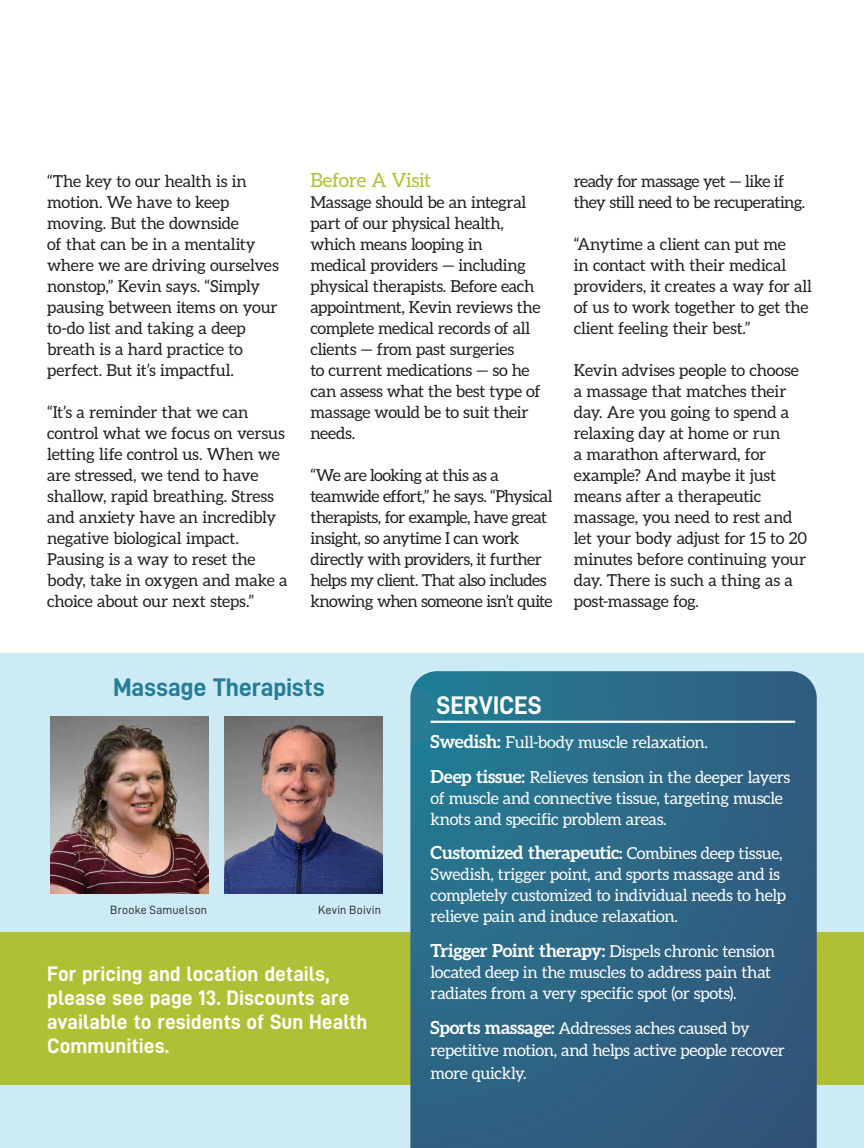
<style>
.page{position:relative;width:864px;height:1148px;background:#fff}
.page>*{position:absolute;margin:0;border:0;box-sizing:border-box;transform-origin:0 0}
.Body_Copy{font:25.5px "D DIN Bold";letter-spacing:-.01em;color:#277d96}
.Body_Copy-2{font:25.5px "D DIN Bold";letter-spacing:-.01em;color:#fff}
.Body_Copy-3{font:21px/24px "D DIN Bold";color:#fff}
.Body_Copy-4{font:19.5px "Aleo";letter-spacing:-.025em;color:#b0c036}
.Body_Copy-5{font:700 18px "Aleo";letter-spacing:-.015em;color:#fff}
.Body_Copy-6{font:16.5px/21px "Aleo";letter-spacing:-.02em;color:#231f20}
.Body_Copy-7{font:16.5px/21px "Aleo";letter-spacing:-.02em;color:#fff}
.t1{font:12px "D DIN";letter-spacing:.02em;color:#231f20}
.s1{font-weight:700;font-size:18px}
.s2{font-size:16.5px}
.s3{font-weight:400;font-size:16.5px}
</style>
<div class="page">
<div style="left:0;top:654px;width:864px;height:494px;background:#ccebf5"></div>
<div style="left:0;top:932px;width:864px;height:152px;background:#b0c036"></div>
<svg style="left:410px;top:671px;width:407px;height:477px;background:#2c6685"></svg>
<hr style="left:431px;top:720px;width:364px;height:3px;background:#fff">
<img style="left:224px;top:717px;width:158px;height:176px">
<img style="left:102px;top:717px;width:107px;height:176px">
<img style="left:0;top:716px;width:102px;height:369px">
<div style="left:0;top:185px;width:59px;height:642px;background:#fff;opacity:.85"></div>
<div style="left:3px;top:128px;width:852px;height:526px;background:#fff"></div>
<p class="Body_Copy-6" style="left:47px;top:170px;width:233px">“The key to our health is in motion. We have to keep moving. But the downside<br>of that can be in a mentality where we are driving ourselves nonstop,” Kevin says. “Simply pausing between items on your to-do list and taking a deep breath is a hard practice to perfect. But it’s impactful.</p>
<p class="Body_Copy-6" style="left:47px;top:401px;width:242px">“It’s a reminder that we can control what we focus on versus letting life control us. When we are stressed, we tend to have shallow, rapid breathing. Stress and anxiety have an incredibly negative biological impact.<br>Pausing is a way to reset the body, take in oxygen and make a choice about our next steps.”</p>
<p class="Body_Copy-4" style="left:310px;top:169px;width:122px">Before A Visit</p>
<p class="Body_Copy-6" style="left:310px;top:191px;width:231px">Massage should be an integral part of our physical health, which means looping in medical providers — including physical therapists. Before each appointment, Kevin reviews the complete medical records of all clients — from past surgeries<br>to current medications — so he can assess what the best type of massage would be to suit their needs.</p>
<p class="Body_Copy-6" style="left:310px;top:464px;width:244px">“We are looking at this as a teamwide effort,” he says. “Physical therapists, for example, have great insight, so anytime I can work directly with providers, it further helps my client. That also includes knowing when someone isn’t quite</p>
<p class="Body_Copy-6" style="left:574px;top:170px;width:233px">ready for massage yet — like if they still need to be recuperating.</p>
<p class="Body_Copy-6" style="left:574px;top:233px;width:240px">“Anytime a client can put me<br>in contact with their medical providers, it creates a way for all of us to work together to get the client feeling their best.”</p>
<p class="Body_Copy-6" style="left:574px;top:359px;width:235px">Kevin advises people to choose a massage that matches their day. Are you going to spend a relaxing day at home or run<br>a marathon afterward, for example? And maybe it just means after a therapeutic massage, you need to rest and let your body adjust for 15 to 20 minutes before continuing your day. There is such a thing as a post-massage fog.</p>
<p class="Body_Copy" style="left:113px;top:673px;width:213px">Massage Therapists</p>
<p class="t1" style="left:110px;top:903px;width:98px">Brooke Samuelson</p>
<p class="t1" style="left:318px;top:903px;width:64px">Kevin Boivin</p>
<p class="Body_Copy-3" style="left:47px;top:961px;width:322px">For pricing and location details, please see page 13. Discounts are available to residents of Sun Health<br>Communities.</p>
<p class="Body_Copy-2" style="left:437px;top:691px;width:107px">SERVICES</p>
<p class="Body_Copy-7" style="left:431px;top:732px;width:279px"><span class="s1">Swedish:</span> Full-body muscle relaxation.</p>
<p class="Body_Copy-7" style="left:431px;top:766px;width:361px"><span class="s1">Deep tissue:</span> Relieves tension in the deeper layers of muscle and connective tissue, targeting muscle knots and specific problem areas.</p>
<p class="Body_Copy-5" style="left:431px;top:842px;width:354px">Customized therapeutic<span class="s2">:</span> <span class="s3">Combines deep tissue,</span></p>
<p class="Body_Copy-7" style="left:431px;top:864px;width:357px">Swedish, trigger point, and sports massage and is completely customized to individual needs to help relieve pain and induce relaxation.</p>
<p class="Body_Copy-7" style="left:431px;top:940px;width:346px"><span class="s1">Trigger Point therapy:</span> Dispels chronic tension located deep in the muscles to address pain that radiates from a very specific spot (or spots).</p>
<p class="Body_Copy-7" style="left:431px;top:1016px;width:356px;line-height:22.5px"><span class="s1">Sports massage:</span> Addresses aches caused by repetitive motion, and helps active people recover more quickly.</p>
</div>
